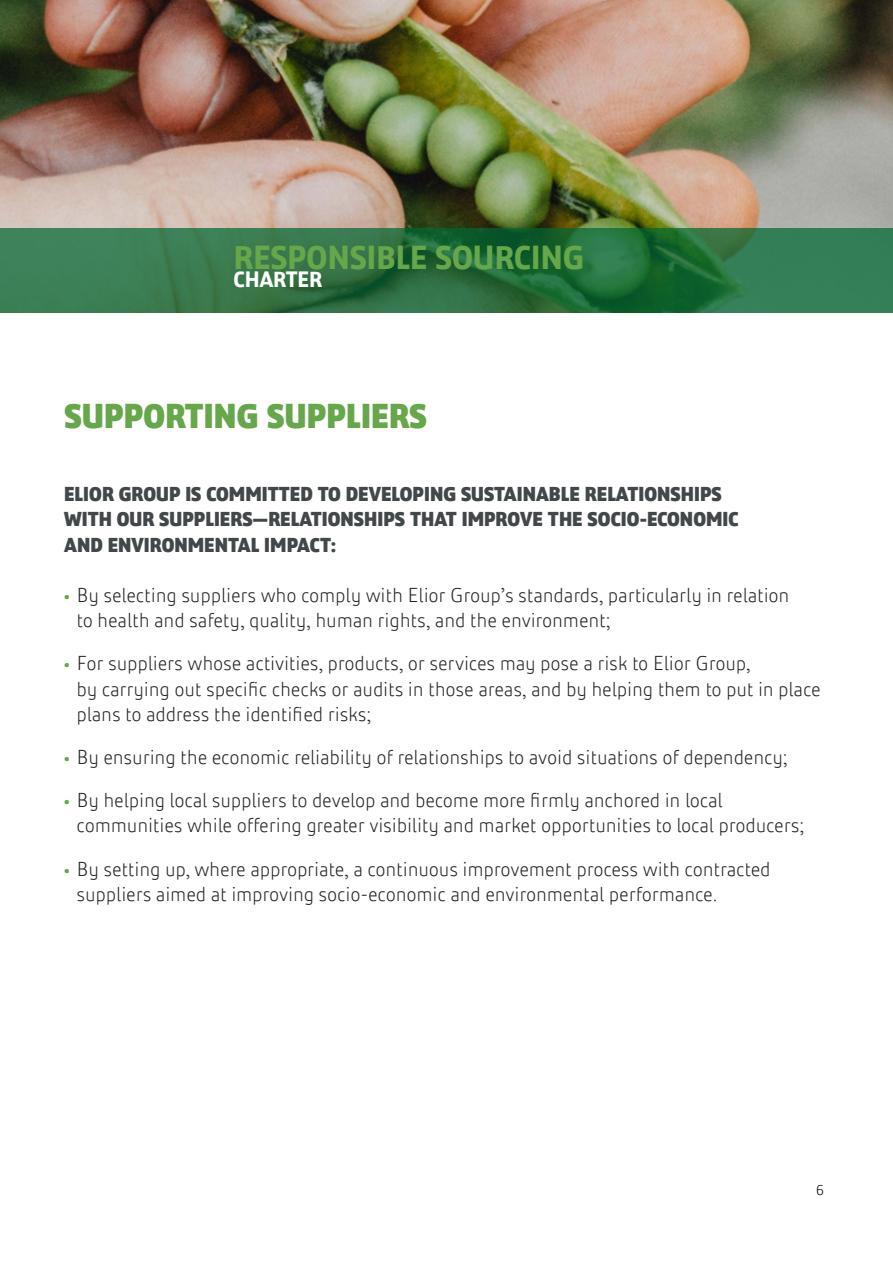
<style>
.page{position:relative;width:893px;height:1263px;background:#fff}
.page>*{position:absolute;margin:0;border:0;box-sizing:border-box;transform-origin:0 0}
.t1{font:800 36px "Elior";letter-spacing:-.03em;color:#66a74b}
.t2{font:700 34.8px "Elior";letter-spacing:-.03em;color:#66a74b}
.t3{font:700 23.25px "Elior";letter-spacing:-.03em;color:#fff}
.t4{font:300 21px/25.2px "Elior";letter-spacing:-.01em;color:#231f20}
.t5{font:800 21px "Elior";letter-spacing:-.03em;color:#424749}
.t6{font:300 15px "Elior";color:#000001}
.s1{font-weight:700;font-size:18px;color:#66a74b}
</style>
<div class="page">
<img style="left:0;top:0;width:893px;height:228px">
<svg style="left:0;top:228px;width:893px;height:85px;background:#2e7346"></svg>
<p class="t2" style="left:233px;top:231px;width:353px">RESPONSIBLE SOURCING</p>
<p class="t3" style="left:233px;top:262px;width:91px">CHARTER</p>
<p class="t1" style="left:64px;top:388px;width:365px">SUPPORTING SUPPLIERS</p>
<p class="t5" style="left:64px;top:478px;width:660px">ELIOR GROUP IS COMMITTED TO DEVELOPING SUSTAINABLE RELATIONSHIPS</p>
<p class="t5" style="left:64px;top:503px;width:677px">WITH OUR SUPPLIERS—RELATIONSHIPS THAT IMPROVE THE SOCIO-ECONOMIC</p>
<p class="t5" style="left:64px;top:529px;width:274px">AND ENVIRONMENTAL IMPACT:</p>
<p class="t4" style="left:77px;top:580px;width:714px;text-indent:-13px"><span class="s1">•</span> By selecting suppliers who comply with Elior Group’s standards, particularly in relation to health and safety, quality, human rights, and the environment;</p>
<p class="t4" style="left:77px;top:649px;width:746px;text-indent:-13px"><span class="s1">•</span> For suppliers whose activities, products, or services may pose a risk to Elior Group,<br>by carrying out specific checks or audits in those areas, and by helping them to put in place plans to address the identified risks;</p>
<p class="t4" style="left:64px;top:742px;width:725px"><span class="s1">•</span> By ensuring the economic reliability of relationships to avoid situations of dependency;</p>
<p class="t4" style="left:77px;top:785px;width:729px;text-indent:-13px"><span class="s1">•</span> By helping local suppliers to develop and become more firmly anchored in local communities while offering greater visibility and market opportunities to local producers;</p>
<p class="t4" style="left:77px;top:854px;width:696px;text-indent:-13px"><span class="s1">•</span> By setting up, where appropriate, a continuous improvement process with contracted suppliers aimed at improving socio-economic and environmental performance.</p>
<p class="t6" style="left:816px;top:1178px;width:10px">6</p>
</div>
